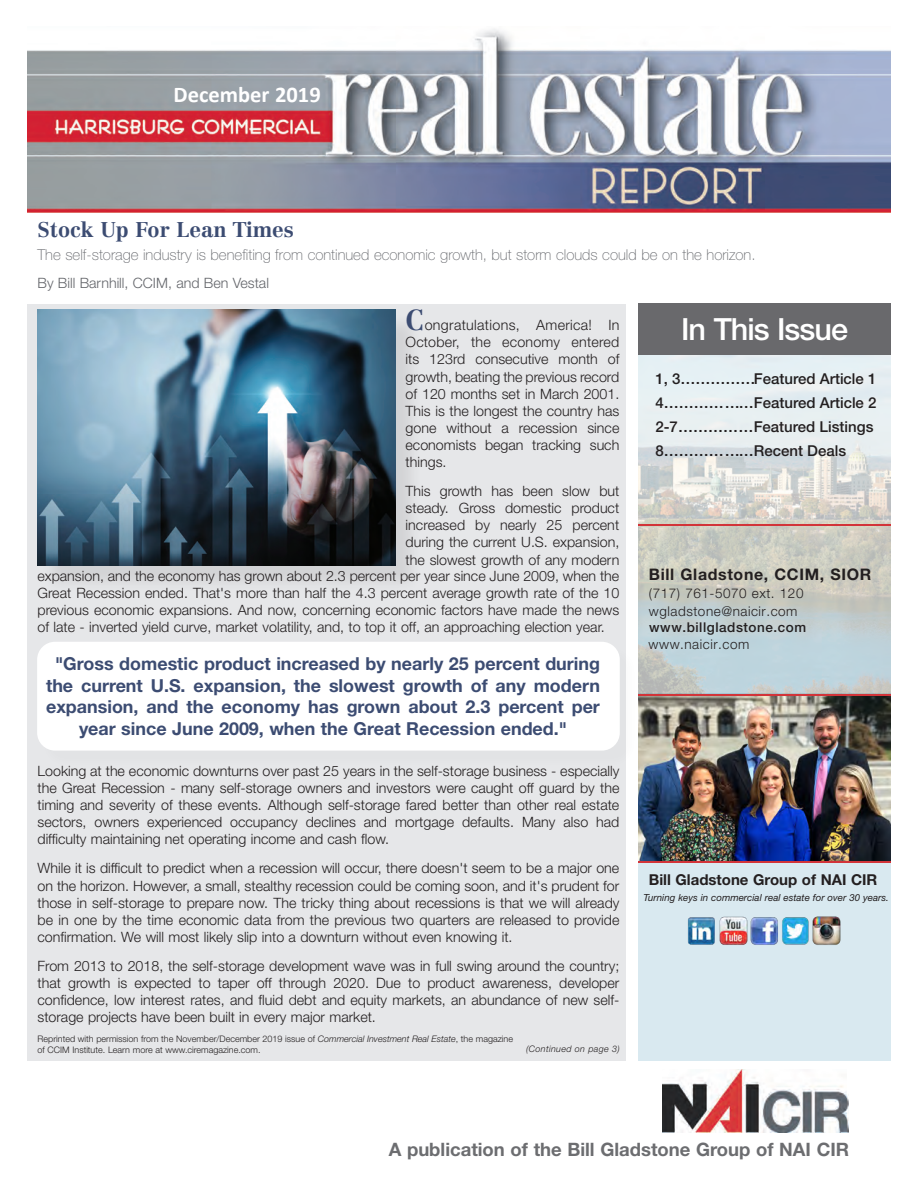
<style>
.page{position:relative;width:918px;height:1188px;background:#fff}
.page>*{position:absolute;margin:0;border:0;box-sizing:border-box;transform-origin:0 0}
.t1{font:500 30.6px "Helvetica Neue LT Std";letter-spacing:-.035em;color:#fff}
.t2{font:700 22.5px "Calibri";color:#fff}
.t3{font:700 21px "Centennial LT Std";color:#3c4c72}
.t4{font:700 18.45px "Helvetica Neue LT Std";color:#6c6d70}
.t5{font:700 17.85px/21.6px "Helvetica Neue LT Std";color:#3c4c72;text-align:center}
.t6{font:700 15.9px "Helvetica Neue LT Std";letter-spacing:.04em;color:#231f20}
.t7{font:100 15px "Helvetica Neue LT Std";color:#63656a}
.t8{font:500 15px/24px "Helvetica Neue LT Std";color:#231f20}
.t9{font:700 15px "Helvetica Neue LT Std";color:#231f20}
.t10{font:300 14.25px/17.1px "Helvetica Neue LT Std";color:#231f20;text-align:justify}
.t11{font:300 14.25px "Helvetica Neue LT Std";color:#63656a}
.t12{font:300 13.5px/17.7px "Helvetica Neue LT Std";letter-spacing:.04em;color:#231f20}
.t13{font:500 13.5px "Helvetica Neue LT Std";letter-spacing:.04em;color:#231f20}
.t14{font:italic 9.75px "Helvetica Neue LT Std";color:#231f20}
.t15{font:300 9px/10.8px "Helvetica Neue LT Std";color:#231f20}
.t16{font:italic 300 9px "Helvetica Neue LT Std";letter-spacing:.04em;color:#231f20}
.s1{font-family:"Centennial LT Std";font-weight:700;font-size:28.5px;color:#3c4c72}
.s2{font-style:italic}
</style>
<div class="page">
<div style="left:27px;top:304px;width:598px;height:757px;background:#e6e7e9"></div>
<div style="left:638px;top:693px;width:253px;height:368px;background:#d9e9f0"></div>
<img style="left:663px;top:1070px;width:186px;height:63px">
<img style="left:638px;top:355px;width:253px;height:339px">
<div style="left:638px;top:304px;width:253px;height:51px;background:#69696c"></div>
<hr style="left:638px;top:524px;width:253px;height:2px;background:#d23439">
<img style="left:27px;top:29px;width:864px;height:184px">
<img style="left:638px;top:696px;width:253px;height:165px">
<img style="left:688px;top:916px;width:153px;height:29px">
<hr style="left:638px;top:861px;width:253px;height:2px;background:#d23439">
<div style="left:41px;top:312px;width:382px;height:282px;background:#dadbdd"></div>
<img style="left:37px;top:309px;width:358px;height:257px">
<div style="left:39px;top:644px;width:600px;height:125px;background:#231f20;opacity:.02"></div>
<div style="left:37px;top:642px;width:583px;height:109px;background:#fff;border-radius:18px"></div>
<hr style="left:638px;top:694px;width:253px;height:2px;background:#d23439">
<h2 class="t2" style="left:174px;top:80px;width:149px">December 2019</h2>
<h3 class="t3" style="left:38px;top:217px;width:258px">Stock Up For Lean Times</h3>
<p class="t7" style="left:38px;top:246px;width:720px">The self-storage industry is benefiting from continued economic growth, but storm clouds could be on the horizon.</p>
<p class="t11" style="left:38px;top:274px;width:233px">By Bill Barnhill, CCIM, and Ben Vestal</p>
<p class="t10" style="left:406px;top:316px;width:215px"><span class="s1">C</span>ongratulations, America! In October, the economy entered its 123rd consecutive month of growth, beating the previous record of 120 months set in March 2001.<br>This is the longest the country has gone without a recession since economists began tracking such things.</p>
<p class="t10" style="left:406px;top:482px;width:215px">This growth has been slow but</p>
<p class="t10" style="left:406px;top:499px;width:215px">steady. Gross domestic product</p>
<p class="t10" style="left:406px;top:516px;width:215px">increased by nearly 25 percent</p>
<p class="t10" style="left:406px;top:534px;width:215px">during the current U.S. expansion,</p>
<p class="t10" style="left:406px;top:551px;width:215px">the slowest growth of any modern</p>
<p class="t10" style="left:38px;top:567px;width:583px">expansion, and the economy has grown about 2.3 percent per year since June 2009, when the</p>
<p class="t10" style="left:38px;top:584px;width:583px">Great Recession ended. That's more than half the 4.3 percent average growth rate of the 10</p>
<p class="t10" style="left:38px;top:601px;width:583px">previous economic expansions. And now, concerning economic factors have made the news</p>
<p class="t10" style="left:38px;top:618px;width:569px">of late - inverted yield curve, market volatility, and, to top it off, an approaching election year.</p>
<p class="t5" style="left:46px;top:653px;width:555px">"Gross domestic product increased by nearly 25 percent during the current U.S. expansion, the slowest growth of any modern expansion, and the economy has grown about 2.3 percent per year since June 2009, when the Great Recession ended."</p>
<p class="t10" style="left:38px;top:762px;width:583px">Looking at the economic downturns over past 25 years in the self-storage business - especially the Great Recession - many self-storage owners and investors were caught off guard by the timing and severity of these events. Although self-storage fared better than other real estate sectors, owners experienced occupancy declines and mortgage defaults. Many also had difficulty maintaining net operating income and cash flow.</p>
<p class="t10" style="left:38px;top:860px;width:583px">While it is difficult to predict when a recession will occur, there doesn't seem to be a major one on the horizon. However, a small, stealthy recession could be coming soon, and it's prudent for those in self-storage to prepare now. The tricky thing about recessions is that we will already be in one by the time economic data from the previous two quarters are released to provide confirmation. We will most likely slip into a downturn without even knowing it.</p>
<p class="t10" style="left:38px;top:957px;width:583px">From 2013 to 2018, the self-storage development wave was in full swing around the country; that growth is expected to taper off through 2020. Due to product awareness, developer confidence, low interest rates, and fluid debt and equity markets, an abundance of new self&shy;storage projects have been built in every major market.</p>
<p class="t15" style="left:38px;top:1033px;width:477px">Reprinted with permission from the November/December 2019 issue of <span class="s2">Commercial Investment Real Estate</span>, the magazine of CCIM Institute. Learn more at www.ciremagazine.com.</p>
<p class="t16" style="left:526px;top:1044px;width:95px">(Continued on page 3)</p>
<h1 class="t1" style="left:681px;top:311px;width:168px">In This Issue</h1>
<p class="t8" style="left:655px;top:367px;width:223px">1, 3……………Featured Article 1<br>4………… … … Featured Article 2<br>2-7………… … Featured Listings<br>8………… … … Recent Deals</p>
<p class="t6" style="left:649px;top:565px;width:224px">Bill Gladstone, CCIM, SIOR</p>
<p class="t12" style="left:649px;top:584px;width:156px">(717) 761-5070 ext. 120 wgladstone@naicir.com</p>
<p class="t13" style="left:649px;top:619px;width:158px">www.billgladstone.com</p>
<p class="t12" style="left:649px;top:635px;width:102px">www.naicir.com</p>
<p class="t9" style="left:649px;top:871px;width:230px">Bill Gladstone Group of NAI CIR</p>
<p class="t14" style="left:643px;top:892px;width:247px">Turning keys in commercial real estate for over 30 years.</p>
<p class="t4" style="left:389px;top:1138px;width:462px">A publication of the Bill Gladstone Group of NAI CIR</p>
</div>
